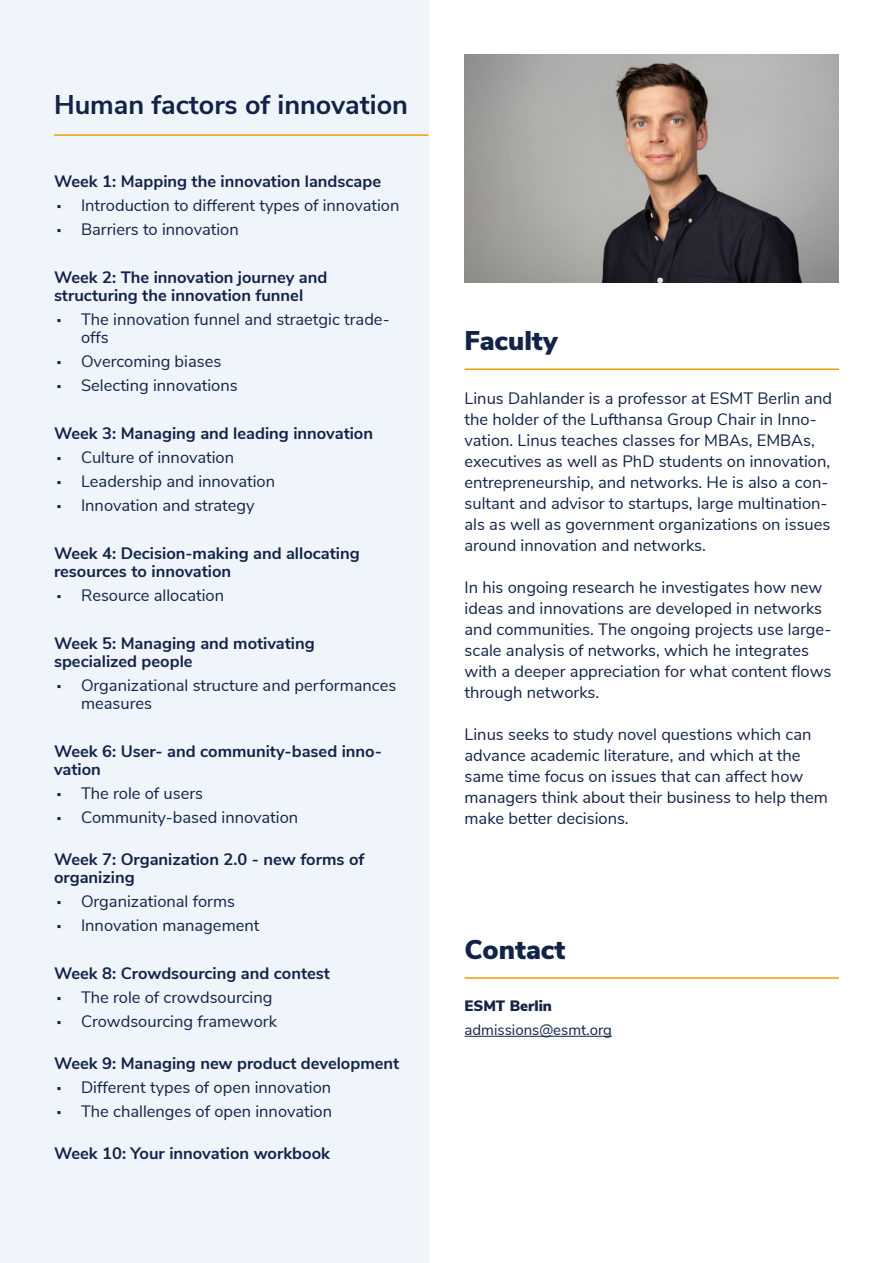
<style>
.page{position:relative;width:893px;height:1263px;background:#fff}
.page>*{position:absolute;margin:0;border:0;box-sizing:border-box;transform-origin:0 0}
.t1{font:700 27px "Nunito Sans";color:#132347}
.t2{font:900 27px "Nunito Sans";color:#132347}
.t3{font:16.5px/21px "Nunito Sans";color:#132347}
.t4{font:700 16.5px/18px "Nunito Sans";color:#132347}
.t5{font:15px "Nunito Sans";color:#132347}
.t6{font:900 15px "Nunito Sans";color:#132347}
.s1{font-weight:700}
.s2{font-weight:900}
</style>
<div class="page">
<div style="left:0;top:0;width:428px;height:1263px;background:#f0f5fc"></div>
<hr style="left:54px;top:134px;width:374px;height:2px;background:#f49c0e">
<hr style="left:465px;top:368px;width:374px;height:2px;background:#f49c0e">
<hr style="left:465px;top:977px;width:374px;height:2px;background:#f49c0e">
<hr style="left:465px;top:1036px;width:147px;height:1px;background:#132347">
<img style="left:465px;top:54px;width:374px;height:228px">
<h1 class="t1" style="left:54px;top:85px;width:355px">Human factors of innovation</h1>
<p class="t3" style="left:54px;top:168px;width:347px;line-height:24px"><span class="s1">Week 1: Mapping the innovation landscape<br></span><span class="s2">∙</span> Introduction to different types of innovation <span class="s2">∙</span> Barriers to innovation</p>
<p class="t4" style="left:54px;top:267px;width:275px">Week 2: The innovation journey and structuring the innovation funnel</p>
<p class="t3" style="left:81px;top:309px;width:310px;line-height:18px;text-indent:-27px"><span class="s2">∙</span> The innovation funnel and straetgic trade&shy;offs</p>
<p class="t3" style="left:54px;top:348px;width:185px;line-height:24px"><span class="s2">∙</span> Overcoming biases<br><span class="s2">∙</span> Selecting innovations</p>
<p class="t3" style="left:54px;top:420px;width:321px;line-height:24px"><span class="s1">Week 3: Managing and leading innovation </span><span class="s2">∙</span> Culture of innovation<br><span class="s2">∙</span> Leadership and innovation<br><span class="s2">∙</span> Innovation and strategy</p>
<p class="t4" style="left:54px;top:543px;width:307px">Week 4: Decision-making and allocating resources to innovation</p>
<p class="t3" style="left:54px;top:584px;width:172px"><span class="s2">∙</span> Resource allocation</p>
<p class="t4" style="left:54px;top:633px;width:262px">Week 5: Managing and motivating specialized people</p>
<p class="t3" style="left:81px;top:675px;width:317px;line-height:18px;text-indent:-27px"><span class="s2">∙</span> Organizational structure and performances measures</p>
<p class="t4" style="left:54px;top:741px;width:330px">Week 6: User- and community-based inno&shy;vation</p>
<p class="t3" style="left:54px;top:780px;width:246px;line-height:24px"><span class="s2">∙</span> The role of users<br><span class="s2">∙</span> Community-based innovation</p>
<p class="t4" style="left:54px;top:849px;width:312px">Week 7: Organization 2.0 - new forms of organizing</p>
<p class="t3" style="left:54px;top:888px;width:207px;line-height:24px"><span class="s2">∙</span> Organizational forms<br><span class="s2">∙</span> Innovation management</p>
<p class="t3" style="left:54px;top:960px;width:277px;line-height:24px"><span class="s1">Week 8: Crowdsourcing and contest </span><span class="s2">∙</span> The role of crowdsourcing<br><span class="s2">∙</span> Crowdsourcing framework</p>
<p class="t3" style="left:54px;top:1050px;width:347px;line-height:24px"><span class="s1">Week 9: Managing new product development </span><span class="s2">∙</span> Different types of open innovation<br><span class="s2">∙</span> The challenges of open innovation</p>
<p class="t4" style="left:54px;top:1143px;width:277px">Week 10: Your innovation workbook</p>
<h1 class="t2" style="left:464px;top:321px;width:95px">Faculty</h1>
<p class="t3" style="left:465px;top:387px;width:369px">Linus Dahlander is a professor at ESMT Berlin and the holder of the Lufthansa Group Chair in Inno&shy;vation. Linus teaches classes for MBAs, EMBAs, executives as well as PhD students on innovation, entrepreneurship, and networks. He is also a con&shy;sultant and advisor to startups, large multination&shy;als as well as government organizations on issues around innovation and networks.</p>
<p class="t3" style="left:465px;top:576px;width:368px">In his ongoing research he investigates how new ideas and innovations are developed in networks and communities. The ongoing projects use large&shy;scale analysis of networks, which he integrates with a deeper appreciation for what content flows through networks.</p>
<p class="t3" style="left:465px;top:723px;width:365px">Linus seeks to study novel questions which can advance academic literature, and which at the same time focus on issues that can affect how managers think about their business to help them make better decisions.</p>
<h1 class="t2" style="left:464px;top:929px;width:103px">Contact</h1>
<p class="t6" style="left:465px;top:995px;width:89px">ESMT Berlin</p>
<p class="t5" style="left:465px;top:1019px;width:149px">admissions@esmt.org</p>
</div>
